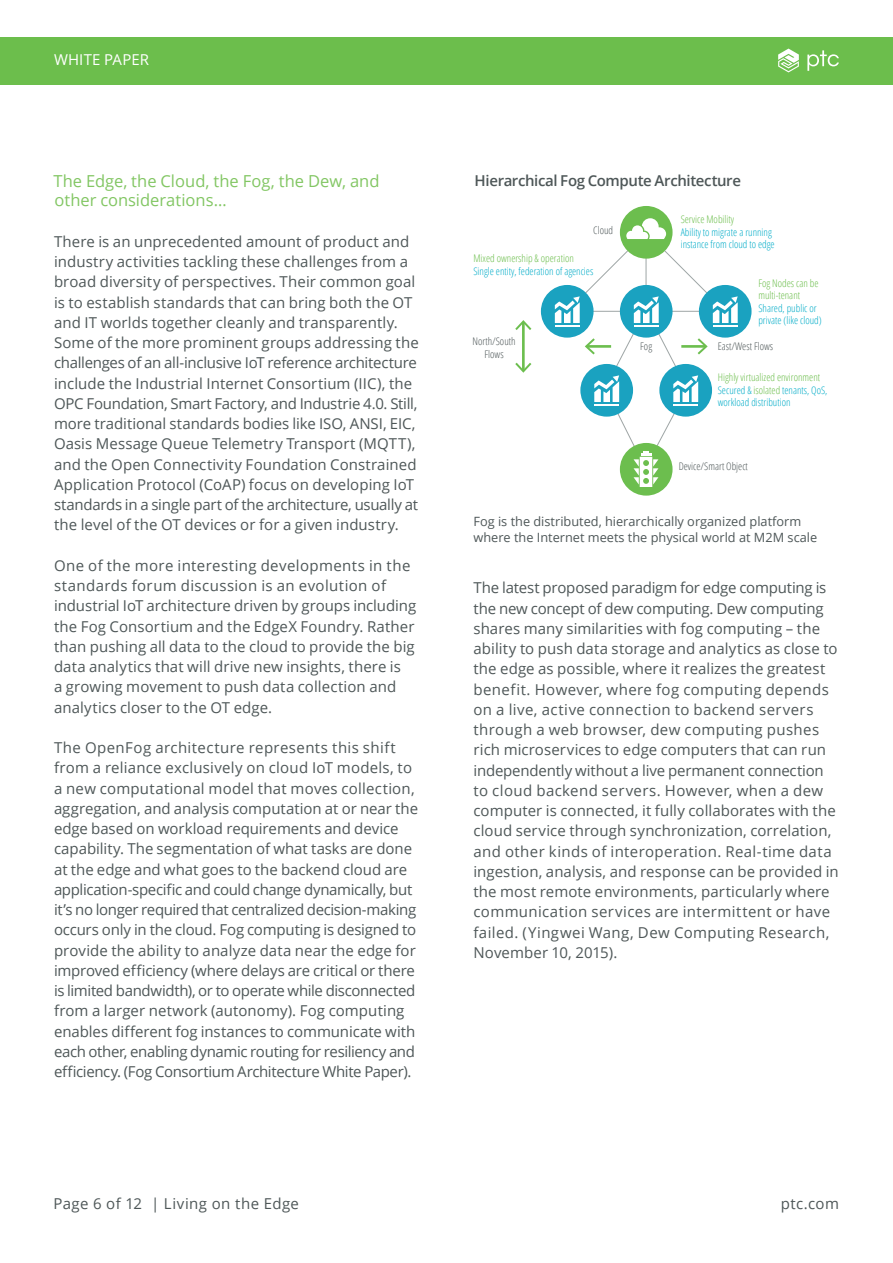
<style>
.page{position:relative;width:893px;height:1263px;background:#fff}
.page>*{position:absolute;margin:0;border:0;box-sizing:border-box;transform-origin:0 0}
._3__Text_Subhead_1{font:16.5px/19.5px "Open Sans";color:#82c663}
._4__Text_Body{font:15px/20.2px "Open Sans";letter-spacing:.005em;color:#4e5758}
._3__Text_Subhead_2{font:600 15px "Open Sans";letter-spacing:-.025em;color:#4e5758}
._4__Text_Body-2{font:15px "Open Sans";letter-spacing:.03em;color:#4e5758}
.t1{font:15px "Open Sans";letter-spacing:.01em;color:#fff}
._6__Caption{font:12.75px/16.5px "Open Sans";color:#4e5758}
.t2{font:300 condensed 10.5px/12.6px "Open Sans";color:#00acc8}
.t3{font:300 condensed 10.5px/12.6px "Open Sans";color:#6cbe4c}
.t4{font:300 condensed 10.5px/12.6px "Open Sans";color:#4e5758;text-align:center}
.s1{color:#6cbe4c}
</style>
<div class="page">
<div style="left:0;top:37px;width:893px;height:48px;background:#6cbe4c"></div>
<svg style="left:778px;top:49px;width:21px;height:23px"></svg>
<svg style="left:807px;top:50px;width:32px;height:21px"></svg>
<hr style="left:522px;top:322px;width:3px;height:49px;background:#6cbe4e">
<svg style="left:515px;top:363px;width:16px;height:10px"></svg>
<svg style="left:515px;top:320px;width:16px;height:10px"></svg>
<div style="left:620px;top:206px;width:52px;height:53px;background:#6cbe4e;border-radius:50%"></div>
<div style="left:699px;top:285px;width:52px;height:53px;background:#1aa2c0;border-radius:50%"></div>
<div style="left:541px;top:285px;width:53px;height:53px;background:#1aa2c0;border-radius:50%"></div>
<div style="left:620px;top:443px;width:52px;height:53px;background:#6cbe4e;border-radius:50%"></div>
<svg style="left:555px;top:218px;width:183px;height:269px"></svg>
<p class="t1" style="left:54px;top:50px;width:96px">WHITE PAPER</p>
<p class="_3__Text_Subhead_1" style="left:53px;top:171px;width:328px">The Edge, the Cloud, the Fog, the Dew, and other considerations…</p>
<p class="_4__Text_Body" style="left:54px;top:231px;width:366px">There is an unprecedented amount of product and industry activities tackling these challenges from a broad diversity of perspectives. Their common goal is to establish standards that can bring both the OT and IT worlds together cleanly and transparently.<br>Some of the more prominent groups addressing the challenges of an all-inclusive IoT reference architecture include the Industrial Internet Consortium (IIC), the OPC Foundation, Smart Factory, and Industrie 4.0. Still, more traditional standards bodies like ISO, ANSI, EIC, Oasis Message Queue Telemetry Transport (MQTT), and the Open Connectivity Foundation Constrained Application Protocol (CoAP) focus on developing IoT standards in a single part of the architecture, usually at the level of the OT devices or for a given industry.</p>
<p class="_4__Text_Body" style="left:54px;top:555px;width:364px">One of the more interesting developments in the standards forum discussion is an evolution of industrial IoT architecture driven by groups including the Fog Consortium and the EdgeX Foundry. Rather than pushing all data to the cloud to provide the big data analytics that will drive new insights, there is<br>a growing movement to push data collection and analytics closer to the OT edge.</p>
<p class="_4__Text_Body" style="left:54px;top:737px;width:366px">The OpenFog architecture represents this shift from a reliance exclusively on cloud IoT models, to a new computational model that moves collection, aggregation, and analysis computation at or near the edge based on workload requirements and device capability. The segmentation of what tasks are done at the edge and what goes to the backend cloud are application-specific and could change dynamically, but it’s no longer required that centralized decision-making occurs only in the cloud. Fog computing is designed to provide the ability to analyze data near the edge for improved efficiency (where delays are critical or there is limited bandwidth), or to operate while disconnected from a larger network (autonomy). Fog computing enables different fog instances to communicate with each other, enabling dynamic routing for resiliency and efficiency. (Fog Consortium Architecture White Paper).</p>
<p class="_3__Text_Subhead_2" style="left:475px;top:170px;width:268px">Hierarchical Fog Compute Architecture</p>
<p class="t4" style="left:593px;top:224px;width:21px">Cloud</p>
<p class="t3" style="left:473px;top:252px;width:102px">Mixed ownership &amp; operation</p>
<p class="t2" style="left:473px;top:264px;width:121px">Single entity, federation of agencies</p>
<p class="t4" style="left:473px;top:334px;width:44px">North/South<br>Flows</p>
<p class="t4" style="left:640px;top:339px;width:13px">Fog</p>
<p class="t3" style="left:681px;top:213px;width:55px">Service Mobility</p>
<p class="t2" style="left:681px;top:225px;width:95px">Ability to migrate a running instance from cloud to edge</p>
<p class="t3" style="left:758px;top:276px;width:62px">Fog Nodes can be multi-tenant</p>
<p class="t2" style="left:758px;top:301px;width:65px">Shared, public or private (like cloud)</p>
<p class="t4" style="left:718px;top:339px;width:57px">East/West Flows</p>
<p class="t3" style="left:718px;top:371px;width:104px">Highly virtualized environment</p>
<p class="t2" style="left:718px;top:383px;width:111px">Secured &amp; <span class="s1">isolated</span> tenants, QoS, workload distribution</p>
<p class="t4" style="left:679px;top:460px;width:71px">Device/Smart Object</p>
<p class="_6__Caption" style="left:473px;top:512px;width:345px">Fog is the distributed, hierarchically organized platform where the Internet meets the physical world at M2M scale</p>
<p class="_4__Text_Body" style="left:473px;top:577px;width:367px">The latest proposed paradigm for edge computing is the new concept of dew computing. Dew computing shares many similarities with fog computing – the ability to push data storage and analytics as close to the edge as possible, where it realizes the greatest benefit. However, where fog computing depends on a live, active connection to backend servers through a web browser, dew computing pushes rich microservices to edge computers that can run independently without a live permanent connection to cloud backend servers. However, when a dew computer is connected, it fully collaborates with the cloud service through synchronization, correlation, and other kinds of interoperation. Real-time data ingestion, analysis, and response can be provided in the most remote environments, particularly where communication services are intermittent or have failed. (Yingwei Wang, Dew Computing Research, November 10, 2015).</p>
<p class="_4__Text_Body-2" style="left:53px;top:1193px;width:247px">Page 6 of 12 | Living on the Edge</p>
<p class="_4__Text_Body" style="left:781px;top:1193px;width:60px">ptc.com</p>
</div>
